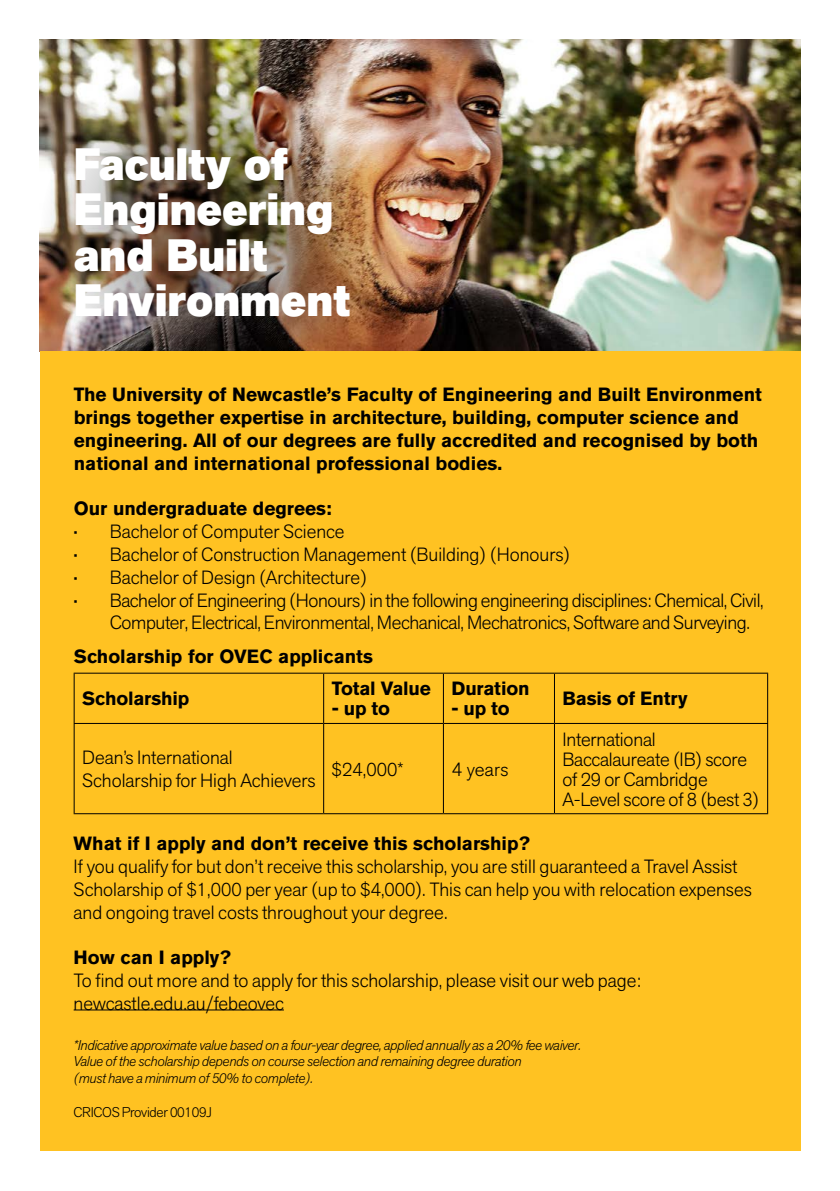
<style>
.page{position:relative;width:840px;height:1191px;background:#fff}
.page>*{position:absolute;margin:0;border:0;box-sizing:border-box;transform-origin:0 0}
.t1{font:800 44.8px/45.6px "Akzid Grtsk Next";color:#fff}
.t2{font:300 19px/22.8px "Akzid Grtsk Next";color:#000}
.t3{font:700 19px/22.8px "Akzidenz Grotesk Pro";color:#000}
.t4{font:300 19px/22.8px "Akzid Grtsk Next";letter-spacing:-.02em;color:#000}
.t5{font:300 19px "Akzid Grtsk Next";color:#000101}
.t6{font:300 19px "Akzidenz Grotesk Pro";letter-spacing:-.005em;color:#000}
.t7{font:italic 300 14px/16.8px "Akzid Grtsk Next";letter-spacing:-.02em;color:#000}
.t8{font:300 14px "Akzid Grtsk Next";letter-spacing:-.02em;color:#000}
</style>
<div class="page">
<img style="left:40px;top:40px;width:759px;height:311px">
<img style="left:40px;top:67px;width:331px;height:336px;border-radius:50%">
<div style="left:40px;top:351px;width:759px;height:800px;background:#ffc222"></div>
<hr style="left:74px;top:1009px;width:210px;height:1px;background:#000101">
<hr style="left:74px;top:672px;width:249px;height:1px;background:#000">
<hr style="left:74px;top:673px;width:1px;height:50px;background:#000">
<hr style="left:323px;top:672px;width:120px;height:1px;background:#000">
<hr style="left:323px;top:673px;width:1px;height:50px;background:#000">
<hr style="left:443px;top:672px;width:111px;height:1px;background:#000">
<hr style="left:442px;top:673px;width:1px;height:50px;background:#000">
<hr style="left:554px;top:672px;width:213px;height:1px;background:#000">
<hr style="left:553px;top:673px;width:1px;height:50px;background:#000">
<hr style="left:766px;top:673px;width:1px;height:50px;background:#000">
<hr style="left:74px;top:723px;width:249px;height:1px;background:#000">
<hr style="left:74px;top:724px;width:1px;height:89px;background:#000">
<hr style="left:323px;top:723px;width:120px;height:1px;background:#000">
<hr style="left:323px;top:724px;width:1px;height:89px;background:#000">
<hr style="left:443px;top:723px;width:111px;height:1px;background:#000">
<hr style="left:442px;top:724px;width:1px;height:89px;background:#000">
<hr style="left:554px;top:723px;width:213px;height:1px;background:#000">
<hr style="left:553px;top:724px;width:1px;height:89px;background:#000">
<hr style="left:766px;top:724px;width:1px;height:89px;background:#000">
<hr style="left:74px;top:813px;width:249px;height:1px;background:#000">
<hr style="left:323px;top:813px;width:120px;height:1px;background:#000">
<hr style="left:443px;top:813px;width:111px;height:1px;background:#000">
<hr style="left:554px;top:813px;width:213px;height:1px;background:#000">
<h1 class="t1" style="left:74px;top:142px;width:277px">Faculty of<br>Engineering and Built<br>Environment</h1>
<p class="t3" style="left:74px;top:383px;width:689px">The University of Newcastle’s Faculty of Engineering and Built Environment brings together expertise in architecture, building, computer science and engineering. All of our degrees are fully accredited and recognised by both national and international professional bodies.</p>
<p class="t3" style="left:74px;top:497px;width:259px">Our undergraduate degrees:</p>
<p class="t2" style="left:74px;top:520px;width:272px">• Bachelor of Computer Science</p>
<p class="t2" style="left:74px;top:543px;width:498px">• Bachelor of Construction Management (Building) (Honours)</p>
<p class="t2" style="left:74px;top:565px;width:295px">• Bachelor of Design (Architecture)</p>
<p class="t4" style="left:110px;top:588px;width:655px;text-indent:-36px">• Bachelor of Engineering (Honours) in the following engineering disciplines: Chemical, Civil,<br>Computer, Electrical, Environmental, Mechanical, Mechatronics, Software and Surveying.</p>
<p class="t3" style="left:74px;top:645px;width:300px">Scholarship for OVEC applicants</p>
<p class="t3" style="left:82px;top:687px;width:108px">Scholarship</p>
<p class="t3" style="left:331px;top:677px;width:101px">Total Value</p>
<p class="t3" style="left:331px;top:697px;width:60px">- up to</p>
<p class="t3" style="left:451px;top:677px;width:80px">Duration</p>
<p class="t3" style="left:451px;top:697px;width:60px">- up to</p>
<p class="t2" style="left:82px;top:746px;width:235px">Dean’s International<br>Scholarship for High Achievers</p>
<p class="t2" style="left:331px;top:757px;width:73px">$24,000*</p>
<p class="t6" style="left:451px;top:756px;width:59px">4 years</p>
<p class="t3" style="left:562px;top:687px;width:126px">Basis of Entry</p>
<p class="t2" style="left:562px;top:729px;width:198px;line-height:20px">International<br>Baccalaureate (IB) score of 29 or Cambridge<br>A-Level score of 8 (best 3)</p>
<p class="t3" style="left:74px;top:832px;width:457px">What if I apply and don’t receive this scholarship?</p>
<p class="t2" style="left:74px;top:855px;width:679px">If you qualify for but don’t receive this scholarship, you are still guaranteed a Travel Assist<br>Scholarship of $1,000 per year (up to $4,000). This can help you with relocation expenses and ongoing travel costs throughout your degree.</p>
<p class="t3" style="left:74px;top:946px;width:159px">How can I apply?</p>
<p class="t2" style="left:74px;top:969px;width:568px">To find out more and to apply for this scholarship, please visit our web page:</p>
<p class="t5" style="left:74px;top:991px;width:212px">newcastle.edu.au/febeovec</p>
<p class="t7" style="left:74px;top:1036px;width:508px">*Indicative approximate value based on a four-year degree, applied annually as a 20% fee waiver.<br>Value of the scholarship depends on course selection and remaining degree duration<br>(must have a minimum of 50% to complete).</p>
<p class="t8" style="left:74px;top:1102px;width:140px">CRICOS Provider 00109J</p>
</div>
